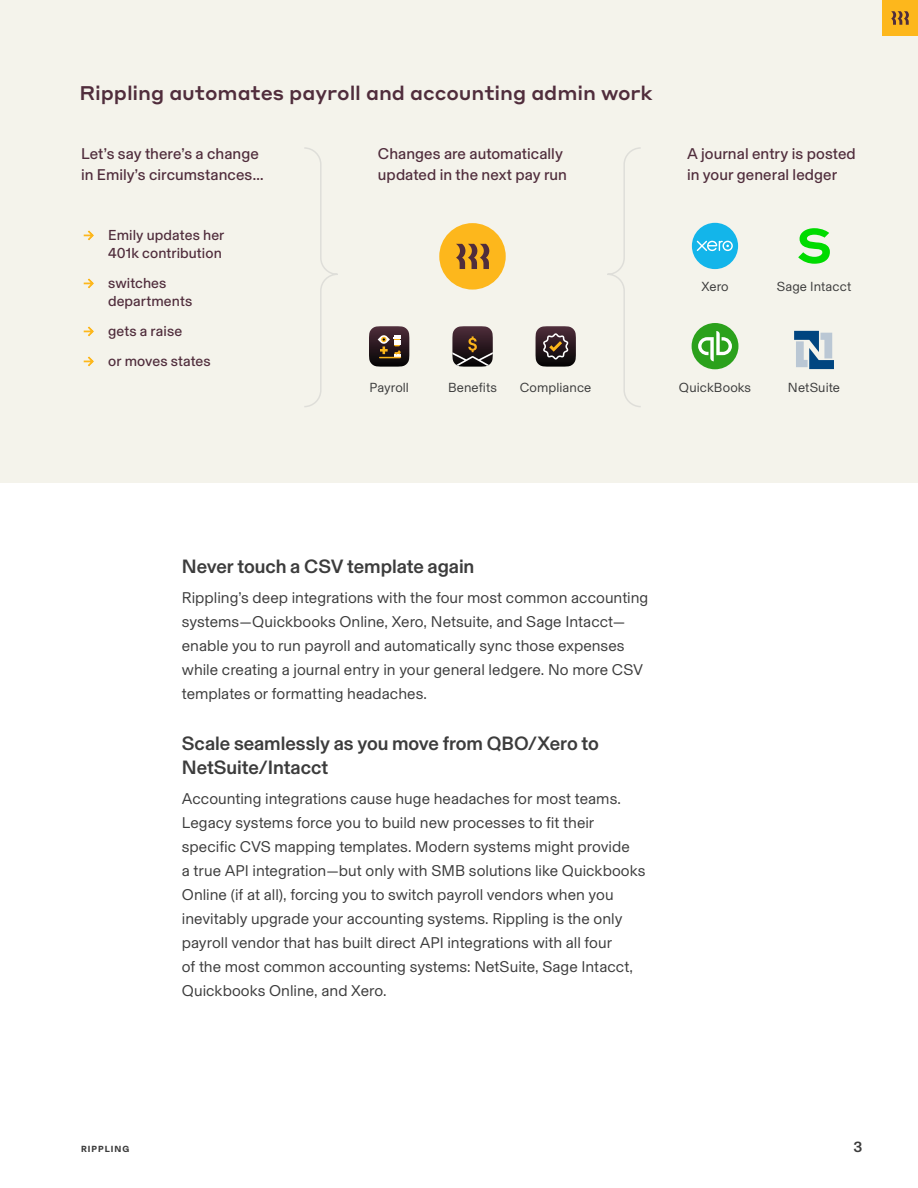
<style>
.page{position:relative;width:918px;height:1188px;background:#fff}
.page>*{position:absolute;margin:0;border:0;box-sizing:border-box;transform-origin:0 0}
.H3_-_13pt{font:500 19.5px/24px "Basel Grotesk";letter-spacing:-.005em;color:#3c3c3c}
.P2_-_10_5{font:500 19.5px "Styrene A";letter-spacing:-.005em;color:#502d3c}
.P2_-_10_5-2{font:15.75px/24px "Basel Grotesk";color:#3c3c3c}
.t1{font:15.75px/21px "Basel Grotesk";letter-spacing:.005em;color:#502d3c}
.t2{font:500 15px "Basel Grotesk";color:#3c3c3c}
.t3{font:14.7px/18px "Basel Grotesk";letter-spacing:.005em;color:#502d3c}
.t4{font:13.35px "Basel Grotesk";letter-spacing:.01em;color:#3c3c3c}
.t5{font:700 9px "Basel Grotesk";letter-spacing:.11em;color:#3c3c3c}
</style>
<div class="page">
<div style="left:0;top:0;width:918px;height:482px;background:#f4f3eb"></div>
<div style="left:882px;top:0;width:36px;height:36px;background:#fdb71c"></div>
<svg style="left:891px;top:11px;width:18px;height:14px"></svg>
<svg style="left:536px;top:326px;width:40px;height:41px;background:#4b3b3c"></svg>
<svg style="left:452px;top:326px;width:41px;height:41px;background:#4f3e3d"></svg>
<svg style="left:369px;top:326px;width:40px;height:41px;background:#53413b"></svg>
<svg style="left:794px;top:331px;width:40px;height:38px"></svg>
<div style="left:692px;top:323px;width:46px;height:46px;background:#2ba11c;border-radius:50%"></div>
<svg style="left:698px;top:331px;width:34px;height:30px"></svg>
<svg style="left:798px;top:228px;width:32px;height:36px"></svg>
<svg style="left:607px;top:147px;width:34px;height:260px"></svg>
<div style="left:439px;top:223px;width:67px;height:67px;background:#fdb71c;border-radius:50%"></div>
<svg style="left:456px;top:244px;width:33px;height:25px"></svg>
<svg style="left:304px;top:147px;width:34px;height:260px"></svg>
<div style="left:692px;top:223px;width:46px;height:46px;background:#13b5ea;border-radius:50%"></div>
<svg style="left:697px;top:240px;width:36px;height:11px"></svg>
<svg style="left:84px;top:231px;width:10px;height:9px"></svg>
<svg style="left:84px;top:279px;width:10px;height:9px"></svg>
<svg style="left:84px;top:327px;width:10px;height:9px"></svg>
<svg style="left:84px;top:357px;width:10px;height:9px"></svg>
<p class="P2_-_10_5" style="left:80px;top:77px;width:575px">Rippling automates payroll and accounting admin work</p>
<p class="t1" style="left:378px;top:143px;width:191px">Changes are automatically updated in the next pay run</p>
<p class="t1" style="left:81px;top:143px;width:184px">Let’s say there’s a change in Emily’s circumstances...</p>
<p class="t1" style="left:687px;top:143px;width:170px">A journal entry is posted in your general ledger</p>
<p class="t3" style="left:108px;top:225px;width:118px">Emily updates her<br>401k contribution</p>
<p class="t3" style="left:108px;top:273px;width:86px">switches departments</p>
<p class="t3" style="left:108px;top:321px;width:75px">gets a raise</p>
<p class="t3" style="left:108px;top:351px;width:104px">or moves states</p>
<p class="t4" style="left:701px;top:277px;width:29px">Xero</p>
<p class="t4" style="left:777px;top:277px;width:76px">Sage Intacct</p>
<p class="t4" style="left:369px;top:378px;width:41px">Payroll</p>
<p class="t4" style="left:448px;top:378px;width:50px">Benefits</p>
<p class="t4" style="left:520px;top:378px;width:73px">Compliance</p>
<p class="t4" style="left:788px;top:378px;width:54px">NetSuite</p>
<p class="t4" style="left:679px;top:378px;width:74px">QuickBooks</p>
<p class="H3_-_13pt" style="left:182px;top:554px;width:294px">Never touch a CSV template again</p>
<p class="P2_-_10_5-2" style="left:182px;top:585px;width:468px">Rippling’s deep integrations with the four most common accounting systems—Quickbooks Online, Xero, Netsuite, and Sage Intacct— enable you to run payroll and automatically sync those expenses while creating a journal entry in your general ledgere. No more CSV templates or formatting headaches.</p>
<p class="H3_-_13pt" style="left:182px;top:731px;width:418px">Scale seamlessly as you move from QBO/Xero to<br>NetSuite/Intacct</p>
<p class="P2_-_10_5-2" style="left:182px;top:786px;width:465px">Accounting integrations cause huge headaches for most teams.<br>Legacy systems force you to build new processes to fit their specific CVS mapping templates. Modern systems might provide<br>a true API integration—but only with SMB solutions like Quickbooks Online (if at all), forcing you to switch payroll vendors when you inevitably upgrade your accounting systems. Rippling is the only payroll vendor that has built direct API integrations with all four<br>of the most common accounting systems: NetSuite, Sage Intacct, Quickbooks Online, and Xero.</p>
<p class="t5" style="left:81px;top:1143px;width:50px">RIPPLING</p>
<p class="t2" style="left:854px;top:1137px;width:10px">3</p>
</div>
